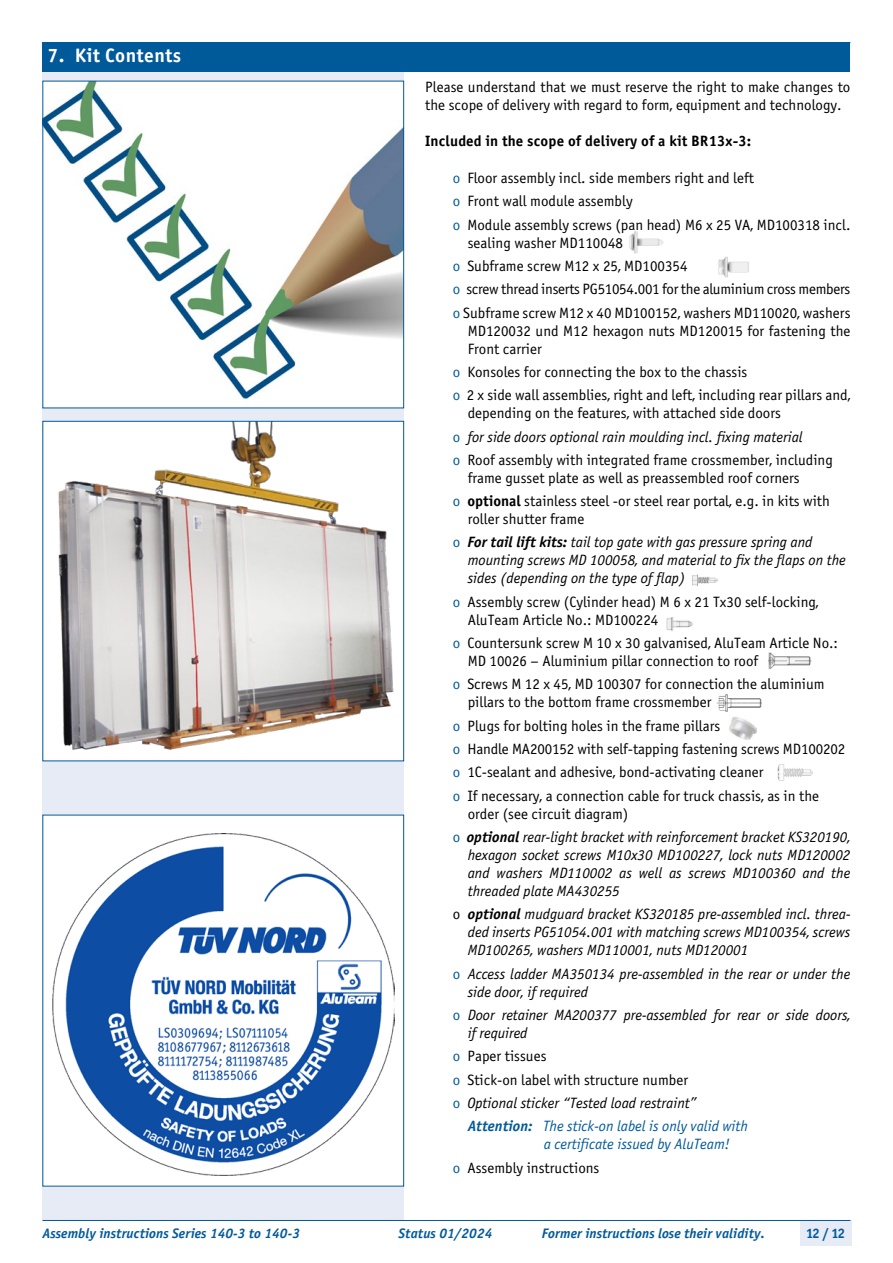
<style>
.page{position:relative;width:893px;height:1263px;background:#fff}
.page>*{position:absolute;margin:0;border:0;box-sizing:border-box;transform-origin:0 0}
.t1{font:19.5px "Officina Sans Bold ITC";letter-spacing:.02em;color:#fff}
.t2{font:15px/23.2px "Officina Sans Book ITC";color:#000}
.t3{font:italic 15px/18px "Officina Sans Book ITC";color:#000}
.t4{font:italic 15px/23.2px "Officina Sans Book ITC";color:#005a9a}
.t5{font:15px "Officina Sans Bold ITC";letter-spacing:.01em;color:#000}
.t6{font:italic 13.8px "Officina Sans Bold ITC";letter-spacing:.005em;color:#005a9a}
.t7{font:13.8px "Officina Sans Bold ITC";color:#005a9a}
.s1{color:#005a9a}
.s2{font-style:italic}
.s3{font-family:"Officina Sans Bold ITC"}
.s4{font-style:normal}
.s5{font-style:normal;color:#005a9a}
.s6{font-style:normal;color:#000}
</style>
<div class="page">
<div style="left:43px;top:42px;width:361px;height:1178px;background:#e6ebf6"></div>
<div style="left:800px;top:1220px;width:51px;height:26px;background:#e6ebf6"></div>
<hr style="left:43px;top:1220px;width:807px;height:1px;background:#005a9a">
<hr style="left:43px;top:42px;width:807px;height:1px;background:#005a9a">
<div style="left:43px;top:43px;width:807px;height:29px;background:#005a9a"></div>
<img style="left:45px;top:83px;width:357px;height:321px">
<img style="left:692px;top:574px;width:26px;height:12px">
<div style="left:43px;top:421px;width:361px;height:340px;background:#fff"></div>
<img style="left:58px;top:423px;width:336px;height:327px">
<div style="left:43px;top:421px;width:361px;height:340px;border:1px solid #005a9a"></div>
<img style="left:666px;top:617px;width:27px;height:14px">
<img style="left:768px;top:652px;width:43px;height:16px">
<img style="left:717px;top:694px;width:44px;height:18px">
<img style="left:730px;top:717px;width:26px;height:22px">
<img style="left:777px;top:765px;width:36px;height:16px">
<img style="left:629px;top:231px;width:35px;height:23px">
<img style="left:718px;top:256px;width:31px;height:21px">
<div style="left:43px;top:815px;width:361px;height:371px;background:#fff"></div>
<img style="left:52px;top:833px;width:342px;height:342px">
<h1 class="t1" style="left:47px;top:44px;width:135px">7. Kit Contents</h1>
<p class="t2" style="left:425px;top:78px;width:427px;line-height:18px">Please understand that we must reserve the right to make changes to the scope of delivery with regard to form, equipment and technology.</p>
<p class="t5" style="left:425px;top:132px;width:328px">Included in the scope of delivery of a kit BR13x-3:</p>
<p class="t2" style="left:453px;top:166px;width:399px"><span class="s1">o</span> Floor assembly incl. side members right and left<br><span class="s1">o</span> Front wall module assembly<br><span class="s1">o</span> Module assembly screws (pan head) M6 x 25 VA, MD100318 incl.</p>
<p class="t2" style="left:453px;top:231px;width:399px;text-indent:15px">sealing washer MD110048<br><span class="s1">o</span> Subframe screw M12 x 25, MD100354<br><span class="s1">o</span> screw thread inserts PG51054.001 for the aluminium cross members <span class="s1">o</span> Subframe screw M12 x 40 MD100152, washers MD110020, washers</p>
<p class="t2" style="left:468px;top:322px;width:384px;line-height:18px">MD120032 und M12 hexagon nuts MD120015 for fastening the<br>Front carrier</p>
<p class="t2" style="left:453px;top:360px;width:399px"><span class="s1">o</span> Konsoles for connecting the box to the chassis<br><span class="s1">o</span> 2 x side wall assemblies, right and left, including rear pillars and,</p>
<p class="t2" style="left:453px;top:402px;width:381px;text-indent:15px">depending on the features, with attached side doors<br><span class="s1">o</span> <span class="s2">for side doors optional rain moulding incl. fixing material<br></span><span class="s1">o</span> Roof assembly with integrated frame crossmember, including</p>
<p class="t2" style="left:453px;top:466px;width:379px;text-indent:15px">frame gusset plate as well as preassembled roof corners<br><span class="s1">o</span> <span class="s3">optional</span> stainless steel -or steel rear portal, e.g. in kits with</p>
<p class="t3" style="left:453px;top:508px;width:361px;line-height:23.2px;text-indent:15px"><span class="s4">roller shutter frame<br></span><span class="s5">o</span> <span class="s3">For tail lift kits:</span> tail top gate with gas pressure spring and</p>
<p class="t3" style="left:468px;top:552px;width:380px">mounting screws MD 100058, and material to fix the flaps on the sides (depending on the type of flap)</p>
<p class="t2" style="left:468px;top:593px;width:352px;line-height:18px;text-indent:-15px"><span class="s1">o</span> Assembly screw (Cylinder head) M 6 x 21 Tx30 self-locking,<br>AluTeam Article No.: MD100224</p>
<p class="t2" style="left:468px;top:634px;width:372px;line-height:18px;text-indent:-15px"><span class="s1">o</span> Countersunk screw M 10 x 30 galvanised, AluTeam Article No.:<br>MD 10026 – Aluminium pillar connection to roof</p>
<p class="t2" style="left:468px;top:675px;width:358px;line-height:18px;text-indent:-15px"><span class="s1">o</span> Screws M 12 x 45, MD 100307 for connection the aluminium pillars to the bottom frame crossmember</p>
<p class="t2" style="left:453px;top:714px;width:394px"><span class="s1">o</span> Plugs for bolting holes in the frame pillars<br><span class="s1">o</span> Handle MA200152 with self-tapping fastening screws MD100202 <span class="s1">o</span> 1C-sealant and adhesive, bond-activating cleaner<br><span class="s1">o</span> If necessary, a connection cable for truck chassis, as in the</p>
<p class="t3" style="left:453px;top:802px;width:399px;line-height:23.2px;text-indent:15px"><span class="s4">order (see circuit diagram)<br></span><span class="s5">o</span> <span class="s3">optional</span> rear-light bracket with reinforcement bracket KS320190,</p>
<p class="t3" style="left:468px;top:846px;width:384px;text-align:justify">hexagon socket screws M10x30 MD100227, lock nuts MD120002 and washers MD110002 as well as screws MD100360 and the threaded plate MA430255</p>
<p class="t3" style="left:468px;top:905px;width:384px;text-align:justify;text-indent:-15px"><span class="s4">o</span> <span class="s3">optional</span> mudguard bracket KS320185 pre-assembled incl. threa&shy;ded inserts PG51054.001 with matching screws MD100354, screws MD100265, washers MD110001, nuts MD120001</p>
<p class="t3" style="left:468px;top:965px;width:384px;text-indent:-15px"><span class="s5">o</span> Access ladder MA350134 pre-assembled in the rear or under the side door, if required</p>
<p class="t3" style="left:468px;top:1006px;width:384px;text-indent:-15px"><span class="s5">o</span> Door retainer MA200377 pre-assembled for rear or side doors, if required</p>
<p class="t2" style="left:453px;top:1045px;width:95px"><span class="s1">o</span> Paper tissues</p>
<p class="t2" style="left:453px;top:1068px;width:237px"><span class="s1">o</span> Stick-on label with structure number</p>
<p class="t3" style="left:453px;top:1094px;width:245px"><span class="s5">o</span> Optional sticker “Tested load restraint”</p>
<p class="t4" style="left:468px;top:1115px;width:282px"><span class="s3">Attention:</span> The stick-on label is only valid with</p>
<p class="t4" style="left:453px;top:1133px;width:279px;text-indent:91px">a certificate issued by AluTeam! <span class="s4">o</span> <span class="s6">Assembly instructions</span></p>
<p class="t6" style="left:43px;top:1225px;width:259px">Assembly instructions Series 140-3 to 140-3</p>
<p class="t6" style="left:399px;top:1225px;width:95px">Status 01/2024</p>
<p class="t6" style="left:542px;top:1225px;width:225px">Former instructions lose their validity.</p>
<p class="t7" style="left:806px;top:1225px;width:41px">12 / 12</p>
</div>
